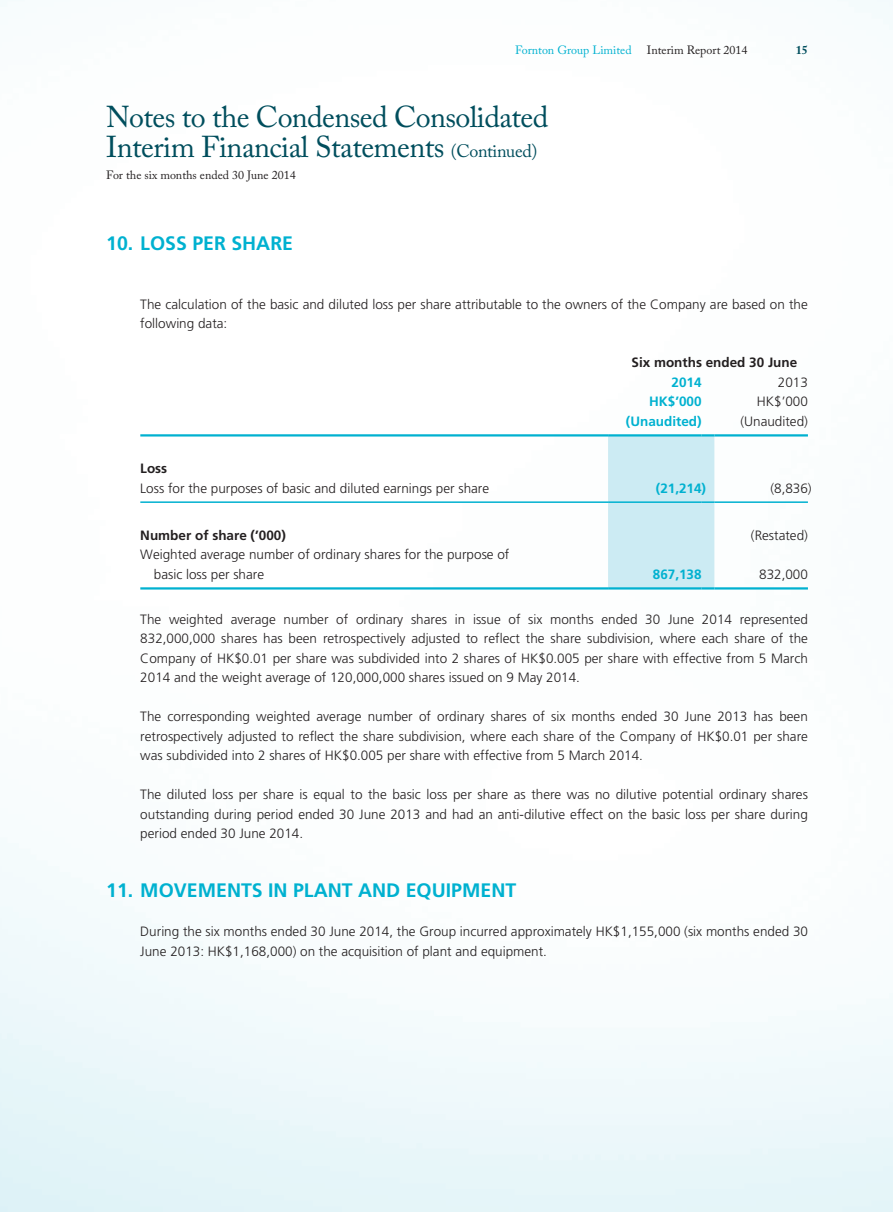
<style>
.page{position:relative;width:893px;height:1212px;background:#fff}
.page>*{position:absolute;margin:0;border:0;box-sizing:border-box;transform-origin:0 0}
.t1{font:30px/30px "Adobe Caslon Pro";letter-spacing:-.02em;color:#004e5d}
.t2{font:700 19.5px "Frutiger LT Std";color:#00b1d0}
.t3{font:300 13.5px/19.5px "Frutiger LT Std";color:#231f20}
.t4{font:700 13.5px "Frutiger LT Std";color:#231f20}
.t5{font:700 13.5px "Frutiger LT Std";color:#00b1d0}
.t6{font:12px "Adobe Caslon Pro";color:#231f20}
.t7{font:12px "Adobe Caslon Pro";color:#00b1d0}
.t8{font:700 12px "Adobe Caslon Pro";color:#004e5d}
.s1{font-size:18px}
</style>
<div class="page">
<hr style="left:140px;top:501px;width:468px;height:2px;background:#00b1d0">
<hr style="left:714px;top:501px;width:94px;height:2px;background:#00b1d0">
<hr style="left:140px;top:434px;width:468px;height:2px;background:#00b1d0">
<hr style="left:714px;top:434px;width:94px;height:2px;background:#00b1d0">
<hr style="left:140px;top:587px;width:468px;height:2px;background:#00b1d0">
<div style="left:608px;top:434px;width:106px;height:155px;background:#ccebf3"></div>
<hr style="left:714px;top:587px;width:94px;height:2px;background:#00b1d0">
<p class="t7" style="left:515px;top:43px;width:118px">Fornton Group Limited</p>
<p class="t6" style="left:647px;top:43px;width:102px">Interim Report 2014</p>
<p class="t8" style="left:796px;top:43px;width:13px">15</p>
<h1 class="t1" style="left:106px;top:102px;width:444px">Notes to the Condensed Consolidated<br>Interim Financial Statements <span class="s1">(Continued)</span></h1>
<p class="t6" style="left:106px;top:168px;width:191px">For the six months ended 30 June 2014</p>
<h2 class="t2" style="left:106px;top:232px;width:188px">10. LOSS PER SHARE</h2>
<p class="t3" style="left:140px;top:294px;width:669px">The calculation of the basic and diluted loss per share attributable to the owners of the Company are based on the following data:</p>
<p class="t4" style="left:631px;top:354px;width:167px">Six months ended 30 June</p>
<p class="t5" style="left:672px;top:374px;width:32px">2014</p>
<p class="t3" style="left:778px;top:372px;width:32px">2013</p>
<p class="t5" style="left:649px;top:393px;width:54px">HK$’000</p>
<p class="t3" style="left:757px;top:392px;width:53px">HK$’000</p>
<p class="t5" style="left:626px;top:413px;width:77px">(Unaudited)</p>
<p class="t3" style="left:740px;top:411px;width:69px">(Unaudited)</p>
<p class="t4" style="left:140px;top:461px;width:28px">Loss</p>
<p class="t3" style="left:140px;top:478px;width:350px">Loss for the purposes of basic and diluted earnings per share</p>
<p class="t5" style="left:656px;top:480px;width:52px">(21,214)</p>
<p class="t3" style="left:770px;top:478px;width:43px">(8,836)</p>
<p class="t4" style="left:140px;top:527px;width:147px">Number of share (’000)</p>
<p class="t3" style="left:751px;top:525px;width:59px">(Restated)</p>
<p class="t3" style="left:154px;top:545px;width:357px;text-indent:-13px">Weighted average number of ordinary shares for the purpose of basic loss per share</p>
<p class="t5" style="left:653px;top:566px;width:50px">867,138</p>
<p class="t3" style="left:759px;top:564px;width:50px">832,000</p>
<p class="t3" style="left:140px;top:610px;width:669px;text-align:justify">The weighted average number of ordinary shares in issue of six months ended 30 June 2014 represented 832,000,000 shares has been retrospectively adjusted to reflect the share subdivision, where each share of the Company of HK$0.01 per share was subdivided into 2 shares of HK$0.005 per share with effective from 5 March 2014 and the weight average of 120,000,000 shares issued on 9 May 2014.</p>
<p class="t3" style="left:140px;top:707px;width:669px;text-align:justify">The corresponding weighted average number of ordinary shares of six months ended 30 June 2013 has been retrospectively adjusted to reflect the share subdivision, where each share of the Company of HK$0.01 per share was subdivided into 2 shares of HK$0.005 per share with effective from 5 March 2014.</p>
<p class="t3" style="left:140px;top:785px;width:669px;text-align:justify">The diluted loss per share is equal to the basic loss per share as there was no dilutive potential ordinary shares outstanding during period ended 30 June 2013 and had an anti-dilutive effect on the basic loss per share during period ended 30 June 2014.</p>
<h2 class="t2" style="left:106px;top:879px;width:411px">11. MOVEMENTS IN PLANT AND EQUIPMENT</h2>
<p class="t3" style="left:140px;top:922px;width:669px">During the six months ended 30 June 2014, the Group incurred approximately HK$1,155,000 (six months ended 30<br>June 2013: HK$1,168,000) on the acquisition of plant and equipment.</p>
</div>
